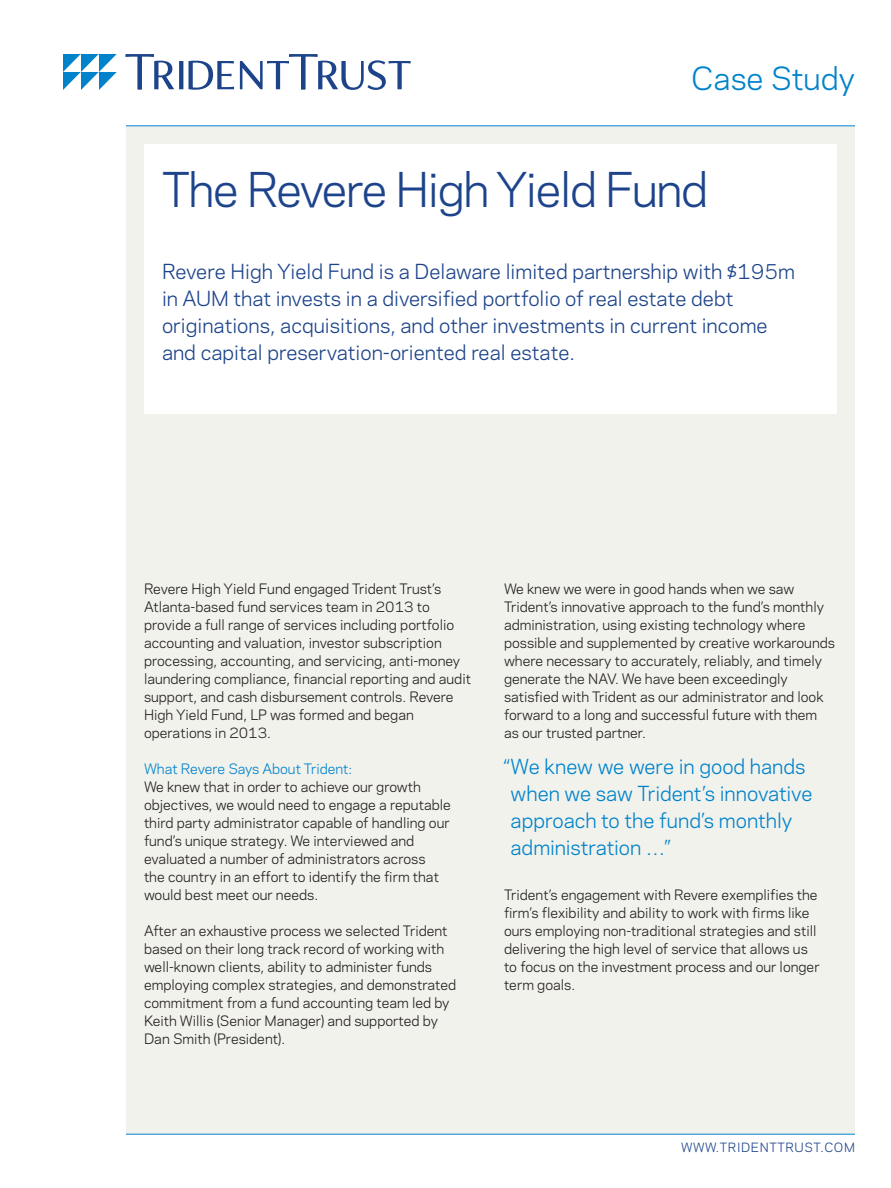
<style>
.page{position:relative;width:891px;height:1188px;background:#fff}
.page>*{position:absolute;margin:0;border:0;box-sizing:border-box;transform-origin:0 0}
.Company_Name___Dk_Bl{font:45px "Polaris";letter-spacing:-.03em;color:#1d448b}
.Page_Header{font:30px "Polaris";color:#0083cb}
.Intro_Text{font:19.5px/27px "Polaris";color:#1d448b}
.Pull_Quote___Large{font:19.5px/27px "Polaris";letter-spacing:-.005em;color:#0083cb}
._1st_graph_following{font:13.5px/18px "Polaris";color:#231f20}
.Subheads{font:13.5px "Polaris";color:#0083cb}
.URL{font:12px "Polaris";letter-spacing:.05em;color:#1d448b}
</style>
<div class="page">
<div style="left:126px;top:126px;width:729px;height:1008px;background:#f2f2ed"></div>
<hr style="left:126px;top:126px;width:729px;height:1px;background:#0083cb">
<hr style="left:126px;top:1134px;width:729px;height:1px;background:#0083cb">
<svg style="left:126px;top:54px;width:285px;height:36px"></svg>
<svg style="left:63px;top:54px;width:54px;height:36px"></svg>
<div style="left:144px;top:144px;width:693px;height:270px;background:#fff"></div>
<p class="Page_Header" style="left:691px;top:56px;width:165px">Case Study</p>
<p class="Company_Name___Dk_Bl" style="left:162px;top:156px;width:547px">The Revere High Yield Fund</p>
<p class="Intro_Text" style="left:162px;top:257px;width:635px">Revere High Yield Fund is a Delaware limited partnership with $195m in AUM that invests in a diversified portfolio of real estate debt originations, acquisitions, and other investments in current income and capital preservation-oriented real estate.</p>
<p class="_1st_graph_following" style="left:144px;top:579px;width:329px">Revere High Yield Fund engaged Trident Trust’s Atlanta-based fund services team in 2013 to provide a full range of services including portfolio accounting and valuation, investor subscription processing, accounting, and servicing, anti-money laundering compliance, financial reporting and audit support, and cash disbursement controls. Revere High Yield Fund, LP was formed and began operations in 2013.</p>
<p class="Subheads" style="left:144px;top:758px;width:210px">What Revere Says About Trident:</p>
<p class="_1st_graph_following" style="left:144px;top:777px;width:308px">We knew that in order to achieve our growth objectives, we would need to engage a reputable third party administrator capable of handling our fund’s unique strategy. We interviewed and evaluated a number of administrators across<br>the country in an effort to identify the firm that would best meet our needs.</p>
<p class="_1st_graph_following" style="left:144px;top:921px;width:314px">After an exhaustive process we selected Trident based on their long track record of working with well-known clients, ability to administer funds employing complex strategies, and demonstrated commitment from a fund accounting team led by Keith Willis (Senior Manager) and supported by Dan Smith (President).</p>
<p class="_1st_graph_following" style="left:504px;top:579px;width:333px">We knew we were in good hands when we saw Trident’s innovative approach to the fund’s monthly administration, using existing technology where possible and supplemented by creative workarounds where necessary to accurately, reliably, and timely generate the NAV. We have been exceedingly satisfied with Trident as our administrator and look forward to a long and successful future with them as our trusted partner.</p>
<p class="Pull_Quote___Large" style="left:511px;top:752px;width:303px;text-indent:-7px">“We knew we were in good hands when we saw Trident’s innovative approach to the fund’s monthly administration …”</p>
<p class="_1st_graph_following" style="left:504px;top:885px;width:317px">Trident’s engagement with Revere exemplifies the firm’s flexibility and ability to work with firms like ours employing non-traditional strategies and still delivering the high level of service that allows us to focus on the investment process and our longer term goals.</p>
<p class="URL" style="left:681px;top:1138px;width:175px">WWW.TRIDENTTRUST.COM</p>
</div>
